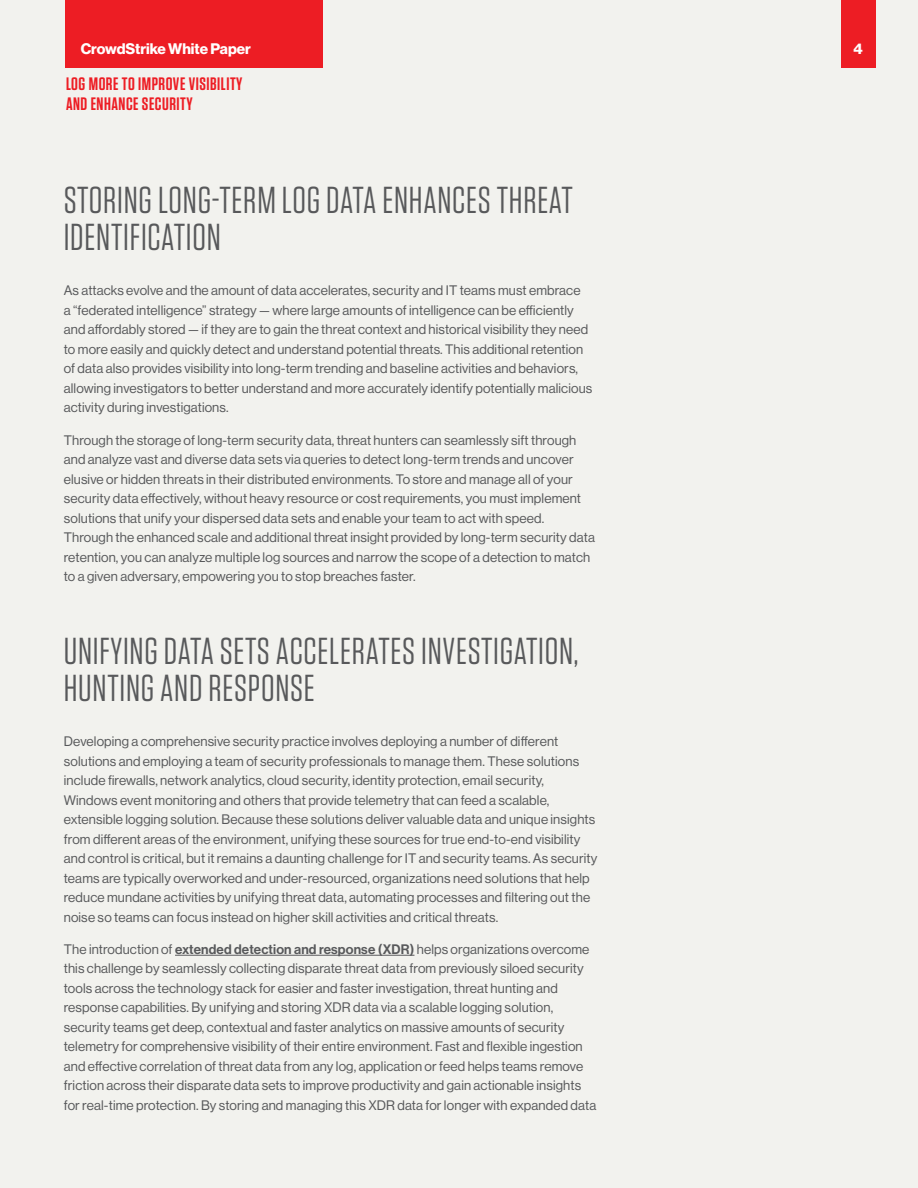
<style>
.page{position:relative;width:918px;height:1188px;background:#f2f2ee}
.page>*{position:absolute;margin:0;border:0;box-sizing:border-box;transform-origin:0 0}
.t1{font:37.5px/37.5px "Tungsten";letter-spacing:.02em;color:#58595b}
.t2{font:600 18px/19.5px "Tungsten";letter-spacing:.03em;color:#ed1d24}
.t3{font:700 15px "Haas Grot Disp 75";color:#fff}
.t4{font:13.5px/19.5px "Haas Grot Disp 55 Roman";letter-spacing:.01em;color:#58595b}
.s1{font-family:"Haas Grot Disp 65";font-weight:500}
</style>
<div class="page">
<div style="left:65px;top:0;width:258px;height:68px;background:#ed1d24"></div>
<div style="left:841px;top:0;width:34px;height:68px;background:#ed1d24"></div>
<hr style="left:175px;top:955px;width:239px;height:1px;background:#58595b">
<p class="t3" style="left:81px;top:39px;width:172px">CrowdStrike White Paper</p>
<h2 class="t2" style="left:66px;top:74px;width:178px">LOG MORE TO IMPROVE VISIBILITY<br>AND ENHANCE SECURITY</h2>
<h1 class="t1" style="left:64px;top:182px;width:510px">STORING LONG-TERM LOG DATA ENHANCES THREAT<br>IDENTIFICATION</h1>
<p class="t4" style="left:64px;top:281px;width:530px">As attacks evolve and the amount of data accelerates, security and IT teams must embrace<br>a “federated intelligence” strategy — where large amounts of intelligence can be efficiently and affordably stored — if they are to gain the threat context and historical visibility they need to more easily and quickly detect and understand potential threats. This additional retention of data also provides visibility into long-term trending and baseline activities and behaviors, allowing investigators to better understand and more accurately identify potentially malicious activity during investigations.</p>
<p class="t4" style="left:64px;top:430px;width:533px">Through the storage of long-term security data, threat hunters can seamlessly sift through and analyze vast and diverse data sets via queries to detect long-term trends and uncover elusive or hidden threats in their distributed environments. To store and manage all of your security data effectively, without heavy resource or cost requirements, you must implement solutions that unify your dispersed data sets and enable your team to act with speed.<br>Through the enhanced scale and additional threat insight provided by long-term security data retention, you can analyze multiple log sources and narrow the scope of a detection to match to a given adversary, empowering you to stop breaches faster.</p>
<h1 class="t1" style="left:64px;top:632px;width:516px">UNIFYING DATA SETS ACCELERATES INVESTIGATION,<br>HUNTING AND RESPONSE</h1>
<p class="t4" style="left:64px;top:732px;width:535px">Developing a comprehensive security practice involves deploying a number of different solutions and employing a team of security professionals to manage them. These solutions include firewalls, network analytics, cloud security, identity protection, email security, Windows event monitoring and others that provide telemetry that can feed a scalable, extensible logging solution. Because these solutions deliver valuable data and unique insights from different areas of the environment, unifying these sources for true end-to-end visibility and control is critical, but it remains a daunting challenge for IT and security teams. As security teams are typically overworked and under-resourced, organizations need solutions that help reduce mundane activities by unifying threat data, automating processes and filtering out the noise so teams can focus instead on higher skill activities and critical threats.</p>
<p class="t4" style="left:64px;top:939px;width:534px">The introduction of <span class="s1">extended detection and response (XDR)</span> helps organizations overcome this challenge by seamlessly collecting disparate threat data from previously siloed security tools across the technology stack for easier and faster investigation, threat hunting and response capabilities. By unifying and storing XDR data via a scalable logging solution, security teams get deep, contextual and faster analytics on massive amounts of security telemetry for comprehensive visibility of their entire environment. Fast and flexible ingestion and effective correlation of threat data from any log, application or feed helps teams remove friction across their disparate data sets to improve productivity and gain actionable insights for real-time protection. By storing and managing this XDR data for longer with expanded data</p>
<p class="t3" style="left:853px;top:39px;width:11px">4</p>
</div>
